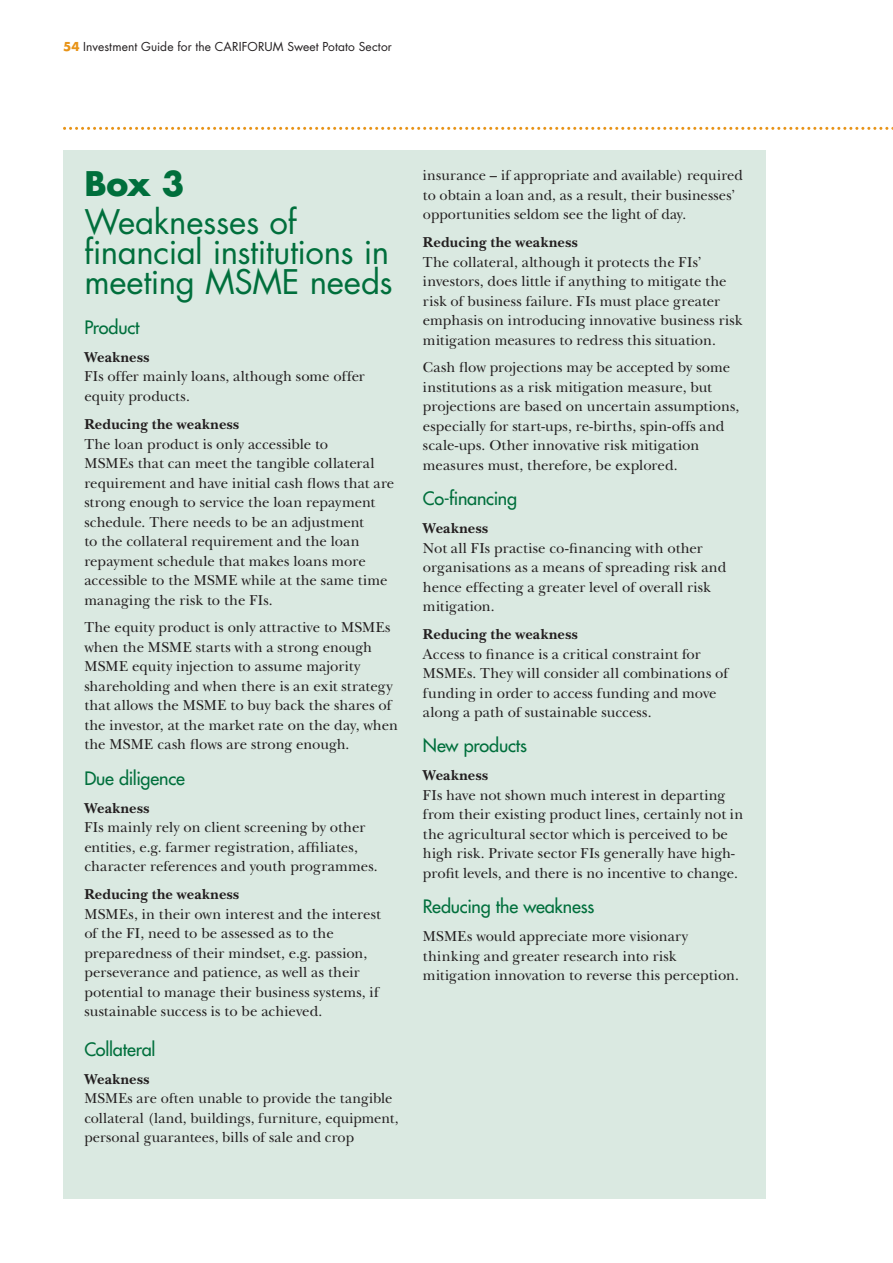
<style>
.page{position:relative;width:893px;height:1263px;background:#fff}
.page>*{position:absolute;margin:0;border:0;box-sizing:border-box;transform-origin:0 0}
.t1{font:33px/30px "Futura";letter-spacing:-.01em;color:#006f3c}
.t2{font:700 33px "Futura";color:#006f3c}
.t3{font:18px "Futura";letter-spacing:-.01em;color:#006f3c}
.t4{font:15px/19.5px "New Baskerville";letter-spacing:.005em;color:#231f20}
.t5{font:700 15px "New Baskerville";letter-spacing:.02em;color:#231f20}
.t6{font:12px "Futura";letter-spacing:.01em;color:#231f20}
.s1{font-weight:700;color:#e89418}
</style>
<div class="page">
<svg style="left:63px;top:127px;width:829px;height:3px"></svg>
<div style="left:63px;top:150px;width:702px;height:1048px;background:#dae9e1"></div>
<p class="t6" style="left:63px;top:39px;width:330px"><span class="s1">54</span> Investment Guide for the CARIFORUM Sweet Potato Sector</p>
<h1 class="t2" style="left:84px;top:160px;width:102px">Box 3</h1>
<h1 class="t1" style="left:84px;top:206px;width:310px">Weaknesses of financial institutions in meeting MSME needs</h1>
<p class="t3" style="left:84px;top:315px;width:57px">Product</p>
<p class="t5" style="left:84px;top:348px;width:67px">Weakness</p>
<p class="t4" style="left:84px;top:367px;width:282px">FIs offer mainly loans, although some offer equity products.</p>
<p class="t5" style="left:84px;top:415px;width:156px">Reducing the weakness</p>
<p class="t4" style="left:84px;top:434px;width:311px">The loan product is only accessible to<br>MSMEs that can meet the tangible collateral requirement and have initial cash flows that are strong enough to service the loan repayment schedule. There needs to be an adjustment<br>to the collateral requirement and the loan repayment schedule that makes loans more accessible to the MSME while at the same time managing the risk to the FIs.</p>
<p class="t4" style="left:84px;top:618px;width:315px">The equity product is only attractive to MSMEs when the MSME starts with a strong enough MSME equity injection to assume majority shareholding and when there is an exit strategy that allows the MSME to buy back the shares of the investor, at the market rate on the day, when the MSME cash flows are strong enough.</p>
<p class="t3" style="left:84px;top:766px;width:102px">Due diligence</p>
<p class="t5" style="left:84px;top:799px;width:67px">Weakness</p>
<p class="t4" style="left:84px;top:817px;width:295px">FIs mainly rely on client screening by other entities, e.g. farmer registration, affiliates, character references and youth programmes.</p>
<p class="t5" style="left:84px;top:885px;width:156px">Reducing the weakness</p>
<p class="t4" style="left:84px;top:904px;width:298px">MSMEs, in their own interest and the interest of the FI, need to be assessed as to the preparedness of their mindset, e.g. passion, perseverance and patience, as well as their potential to manage their business systems, if sustainable success is to be achieved.</p>
<p class="t3" style="left:84px;top:1037px;width:73px">Collateral</p>
<p class="t5" style="left:84px;top:1070px;width:67px">Weakness</p>
<p class="t4" style="left:84px;top:1088px;width:315px">MSMEs are often unable to provide the tangible collateral (land, buildings, furniture, equipment, personal guarantees, bills of sale and crop</p>
<p class="t4" style="left:423px;top:166px;width:321px">insurance – if appropriate and available) required to obtain a loan and, as a result, their businesses’ opportunities seldom see the light of day.</p>
<p class="t5" style="left:423px;top:233px;width:156px">Reducing the weakness</p>
<p class="t4" style="left:423px;top:252px;width:321px">The collateral, although it protects the FIs’ investors, does little if anything to mitigate the risk of business failure. FIs must place greater emphasis on introducing innovative business risk mitigation measures to redress this situation.</p>
<p class="t4" style="left:423px;top:358px;width:318px">Cash flow projections may be accepted by some institutions as a risk mitigation measure, but projections are based on uncertain assumptions, especially for start-ups, re-births, spin-offs and scale-ups. Other innovative risk mitigation measures must, therefore, be explored.</p>
<p class="t3" style="left:423px;top:487px;width:96px">Co-financing</p>
<p class="t5" style="left:423px;top:519px;width:67px">Weakness</p>
<p class="t4" style="left:423px;top:538px;width:305px">Not all FIs practise co-financing with other organisations as a means of spreading risk and hence effecting a greater level of overall risk mitigation.</p>
<p class="t5" style="left:423px;top:625px;width:156px">Reducing the weakness</p>
<p class="t4" style="left:423px;top:644px;width:307px">Access to finance is a critical constraint for MSMEs. They will consider all combinations of funding in order to access funding and move along a path of sustainable success.</p>
<p class="t3" style="left:423px;top:734px;width:105px">New products</p>
<p class="t5" style="left:423px;top:766px;width:67px">Weakness</p>
<p class="t4" style="left:423px;top:785px;width:322px">FIs have not shown much interest in departing from their existing product lines, certainly not in the agricultural sector which is perceived to be high risk. Private sector FIs generally have high&shy;profit levels, and there is no incentive to change.</p>
<p class="t3" style="left:423px;top:894px;width:173px">Reducing the weakness</p>
<p class="t4" style="left:423px;top:926px;width:317px">MSMEs would appreciate more visionary thinking and greater research into risk mitigation innovation to reverse this perception.</p>
</div>
